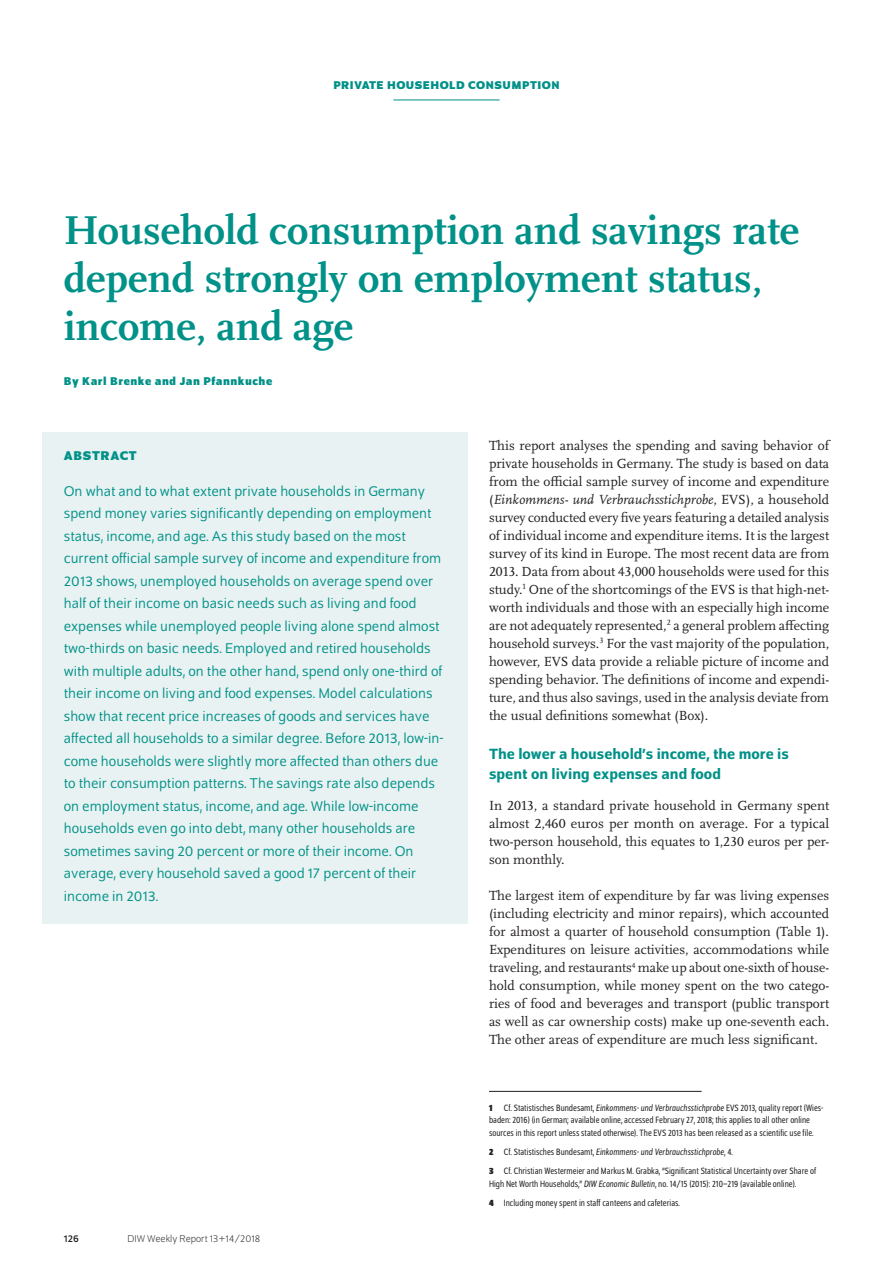
<style>
.page{position:relative;width:893px;height:1263px;background:#fff}
.page>*{position:absolute;margin:0;border:0;box-sizing:border-box;transform-origin:0 0}
.t1{font:700 42px/48px "Scala Pro";color:#009188}
.t2{font:500 15.75px/19.5px "Schumpeter";color:#009188}
.t3{font:15px/22.5px "Schumpeter Blond";color:#009188}
.t4{font:13.8px/18px "Scala Pro";color:#231f20;text-align:justify}
.t5{font:700 13.5px "Schumpeter";letter-spacing:.05em;color:#009188}
.t6{font:700 12px "Schumpeter";letter-spacing:.04em;color:#009188}
.t7{font:300 10.5px "Schumpeter";color:#231f20}
.t8{font:10.5px "Schumpeter";color:#231f20}
.t9{font:semi-condensed 9.75px/12.8px "Schumpeter Blond";color:#231f20}
.s1{font-style:italic}
.s2{font-family:"Schumpeter";font-weight:700}
</style>
<div class="page">
<hr style="left:393px;top:100px;width:107px;height:1px;background:#009188">
<div style="left:43px;top:432px;width:425px;height:491px;background:#e9f2f2"></div>
<hr style="left:489px;top:1091px;width:213px;height:1px;background:#231f20">
<p class="t6" style="left:333px;top:79px;width:228px">PRIVATE HOUSEHOLD CONSUMPTION</p>
<h1 class="t1" style="left:64px;top:203px;width:737px">Household consumption and savings rate depend strongly on employment status, income, and age</h1>
<p class="t6" style="left:64px;top:374px;width:210px">By Karl Brenke and Jan Pfannkuche</p>
<p class="t5" style="left:64px;top:448px;width:75px">ABSTRACT</p>
<p class="t3" style="left:64px;top:480px;width:381px">On what and to what extent private households in Germany spend money varies significantly depending on employment status, income, and age. As this study based on the most current official sample survey of income and expenditure from 2013 shows, unemployed households on average spend over half of their income on basic needs such as living and food expenses while unemployed people living alone spend almost two-thirds on basic needs. Employed and retired households with multiple adults, on the other hand, spend only one-third of their income on living and food expenses. Model calculations show that recent price increases of goods and services have affected all households to a similar degree. Before 2013, low-in&shy;come households were slightly more affected than others due to their consumption patterns. The savings rate also depends on employment status, income, and age. While low-income households even go into debt, many other households are sometimes saving 20 percent or more of their income. On average, every household saved a good 17 percent of their income in 2013.</p>
<p class="t8" style="left:64px;top:1233px;width:17px">126</p>
<p class="t7" style="left:128px;top:1234px;width:134px">DIW Weekly Report 13+14/2018</p>
<p class="t4" style="left:489px;top:436px;width:342px">This report analyses the spending and saving behavior of private households in Germany. The study is based on data from the official sample survey of income and expenditure (<span class="s1">Einkommens- und Verbrauchsstichprobe</span>, EVS), a household survey conducted every five years featuring a detailed analysis of individual income and expenditure items. It is the largest survey of its kind in Europe. The most recent data are from 2013. Data from about 43,000 households were used for this study.<sup>1</sup> One of the shortcomings of the EVS is that high-net&shy;worth individuals and those with an especially high income are not adequately represented,<sup>2</sup> a general problem affecting household surveys.<sup>3</sup> For the vast majority of the population, however, EVS data provide a reliable picture of income and spending behavior. The definitions of income and expendi&shy;ture, and thus also savings, used in the analysis deviate from the usual definitions somewhat (Box).</p>
<p class="t2" style="left:489px;top:744px;width:301px">The lower a household’s income, the more is spent on living expenses and food</p>
<p class="t4" style="left:489px;top:796px;width:342px">In 2013, a standard private household in Germany spent almost 2,460 euros per month on average. For a typical two-person household, this equates to 1,230 euros per per&shy;son monthly.</p>
<p class="t4" style="left:489px;top:886px;width:342px">The largest item of expenditure by far was living expenses (including electricity and minor repairs), which accounted for almost a quarter of household consumption (Table 1).<br>Expenditures on leisure activities, accommodations while traveling, and restaurants<sup>4</sup> make up about one-sixth of house&shy;hold consumption, while money spent on the two catego&shy;ries of food and beverages and transport (public transport as well as car ownership costs) make up one-seventh each.<br>The other areas of expenditure are much less significant.</p>
<p class="t9" style="left:489px;top:1101px;width:336px"><span class="s2">1</span> Cf. Statistisches Bundesamt, <span class="s1">Einkommens- und Verbrauchsstichprobe</span> EVS 2013, quality report (Wies&shy;baden: 2016) (in German; available online, accessed February 27, 2018; this applies to all other online sources in this report unless stated otherwise). The EVS 2013 has been released as a scientific use file.</p>
<p class="t9" style="left:489px;top:1143px;width:329px;line-height:19.2px"><span class="s2">2</span> Cf. Statistisches Bundesamt, <span class="s1">Einkommens- und Verbrauchsstichprobe</span>, 4.<br><span class="s2">3</span> Cf. Christian Westermeier and Markus M. Grabka, “Significant Statistical Uncertainty over Share of</p>
<p class="t9" style="left:489px;top:1174px;width:309px;line-height:19.2px">High Net Worth Households,” <span class="s1">DIW Economic Bulletin</span>, no. 14/15 (2015): 210–219 (available online).<br><span class="s2">4</span> Including money spent in staff canteens and cafeterias.</p>
</div>
